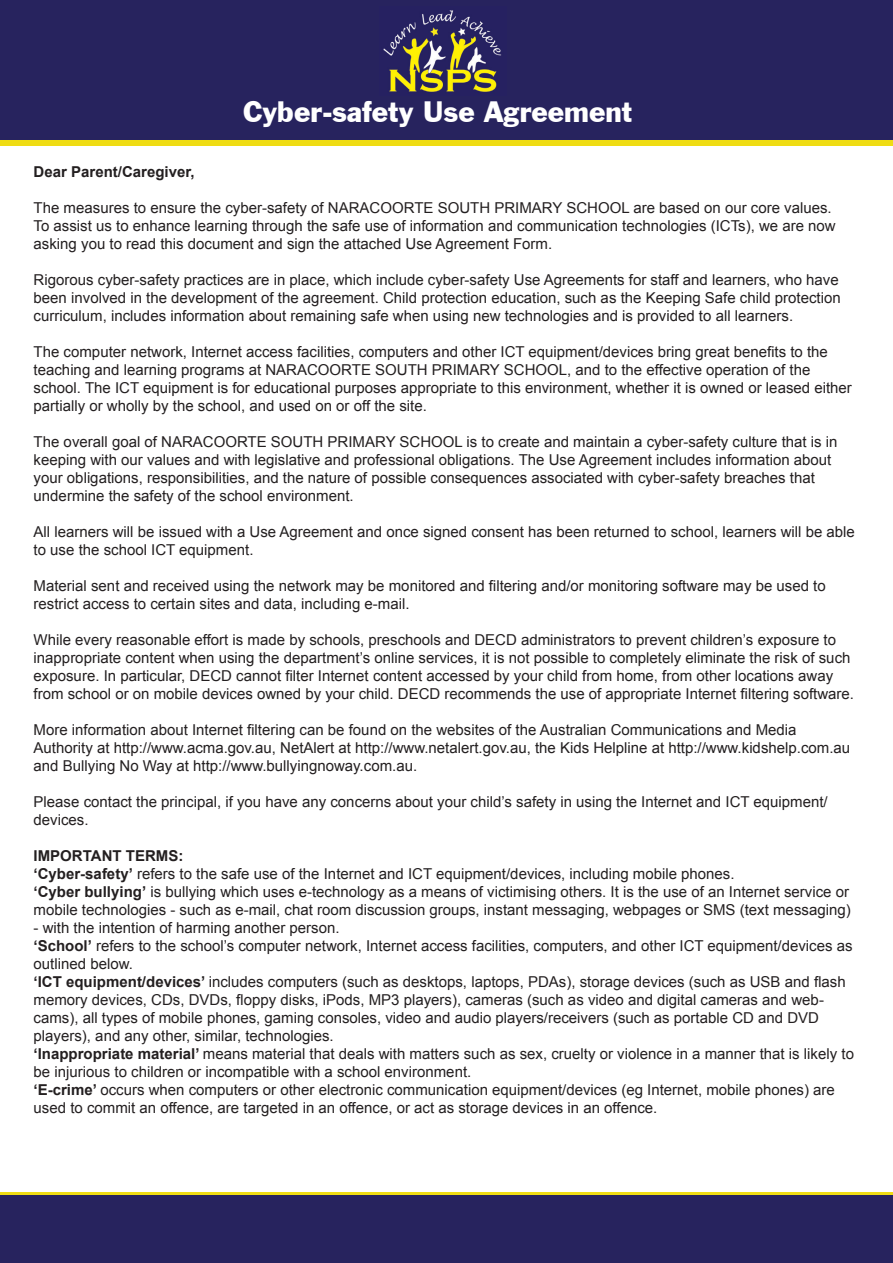
<style>
.page{position:relative;width:893px;height:1263px;background:#fff}
.page>*{position:absolute;margin:0;border:0;box-sizing:border-box;transform-origin:0 0}
.t1{font:27px "Franklin Gothic BT";color:#fff}
.t2{font:15px/18px "Arial";color:#231f20}
.t3{font:700 15px "Arial";color:#231f20}
.s1{font-weight:700}
</style>
<div class="page">
<div style="left:0;top:0;width:893px;height:143px;background:#27235e"></div>
<img style="left:383px;top:10px;width:118px;height:82px">
<div style="left:0;top:141px;width:893px;height:5px;background:#efdc13"></div>
<div style="left:0;top:1194px;width:893px;height:69px;background:#27235e"></div>
<hr style="left:0;top:1192px;width:893px;height:2px;background:#efdc13">
<p class="t1" style="left:243px;top:96px;width:390px">Cyber-safety Use Agreement</p>
<p class="t3" style="left:34px;top:162px;width:162px">Dear Parent/Caregiver,</p>
<p class="t2" style="left:34px;top:199px;width:804px">The measures to ensure the cyber-safety of NARACOORTE SOUTH PRIMARY SCHOOL are based on our core values.<br>To assist us to enhance learning through the safe use of information and communication technologies (ICTs), we are now asking you to read this document and sign the attached Use Agreement Form.</p>
<p class="t2" style="left:34px;top:271px;width:809px">Rigorous cyber-safety practices are in place, which include cyber-safety Use Agreements for staff and learners, who have been involved in the development of the agreement. Child protection education, such as the Keeping Safe child protection curriculum, includes information about remaining safe when using new technologies and is provided to all learners.</p>
<p class="t2" style="left:34px;top:343px;width:820px">The computer network, Internet access facilities, computers and other ICT equipment/devices bring great benefits to the teaching and learning programs at NARACOORTE SOUTH PRIMARY SCHOOL, and to the effective operation of the school. The ICT equipment is for educational purposes appropriate to this environment, whether it is owned or leased either partially or wholly by the school, and used on or off the site.</p>
<p class="t2" style="left:34px;top:433px;width:805px">The overall goal of NARACOORTE SOUTH PRIMARY SCHOOL is to create and maintain a cyber-safety culture that is in keeping with our values and with legislative and professional obligations. The Use Agreement includes information about your obligations, responsibilities, and the nature of possible consequences associated with cyber-safety breaches that</p>
<p class="t2" style="left:34px;top:487px;width:322px">undermine the safety of the school environment.</p>
<p class="t2" style="left:34px;top:523px;width:823px">All learners will be issued with a Use Agreement and once signed consent has been returned to school, learners will be able to use the school ICT equipment.</p>
<p class="t2" style="left:34px;top:577px;width:794px">Material sent and received using the network may be monitored and filtering and/or monitoring software may be used to restrict access to certain sites and data, including e-mail.</p>
<p class="t2" style="left:34px;top:631px;width:822px">While every reasonable effort is made by schools, preschools and DECD administrators to prevent children’s exposure to inappropriate content when using the department’s online services, it is not possible to completely eliminate the risk of such exposure. In particular, DECD cannot filter Internet content accessed by your child from home, from other locations away from school or on mobile devices owned by your child. DECD recommends the use of appropriate Internet filtering software.</p>
<p class="t2" style="left:34px;top:721px;width:764px">More information about Internet filtering can be found on the websites of the Australian Communications and Media</p>
<p class="t2" style="left:34px;top:739px;width:818px">Authority at http://www.acma.gov.au, NetAlert at http://www.netalert.gov.au, the Kids Helpline at http://www.kidshelp.com.au and Bullying No Way at http://www.bullyingnoway.com.au.</p>
<p class="t2" style="left:34px;top:793px;width:796px">Please contact the principal, if you have any concerns about your child’s safety in using the Internet and ICT equipment/ devices.</p>
<p class="t3" style="left:34px;top:846px;width:151px">IMPORTANT TERMS:</p>
<p class="t2" style="left:34px;top:865px;width:702px"><span class="s1">‘Cyber-safety’</span> refers to the safe use of the Internet and ICT equipment/devices, including mobile phones.</p>
<p class="t2" style="left:34px;top:883px;width:818px"><span class="s1">‘Cyber bullying’</span> is bullying which uses e-technology as a means of victimising others. It is the use of an Internet service or mobile technologies - such as e-mail, chat room discussion groups, instant messaging, webpages or SMS (text messaging)</p>
<p class="t2" style="left:34px;top:919px;width:307px">- with the intention of harming another person.</p>
<p class="t2" style="left:34px;top:937px;width:820px"><span class="s1">‘School’</span> refers to the school’s computer network, Internet access facilities, computers, and other ICT equipment/devices as outlined below.</p>
<p class="t2" style="left:34px;top:973px;width:813px"><span class="s1">‘ICT equipment/devices’</span> includes computers (such as desktops, laptops, PDAs), storage devices (such as USB and flash memory devices, CDs, DVDs, floppy disks, iPods, MP3 players), cameras (such as video and digital cameras and web&shy;cams), all types of mobile phones, gaming consoles, video and audio players/receivers (such as portable CD and DVD players), and any other, similar, technologies.</p>
<p class="t2" style="left:34px;top:1045px;width:822px"><span class="s1">‘Inappropriate material’</span> means material that deals with matters such as sex, cruelty or violence in a manner that is likely to be injurious to children or incompatible with a school environment.</p>
<p class="t2" style="left:34px;top:1081px;width:803px"><span class="s1">‘E-crime’</span> occurs when computers or other electronic communication equipment/devices (eg Internet, mobile phones) are used to commit an offence, are targeted in an offence, or act as storage devices in an offence.</p>
</div>
